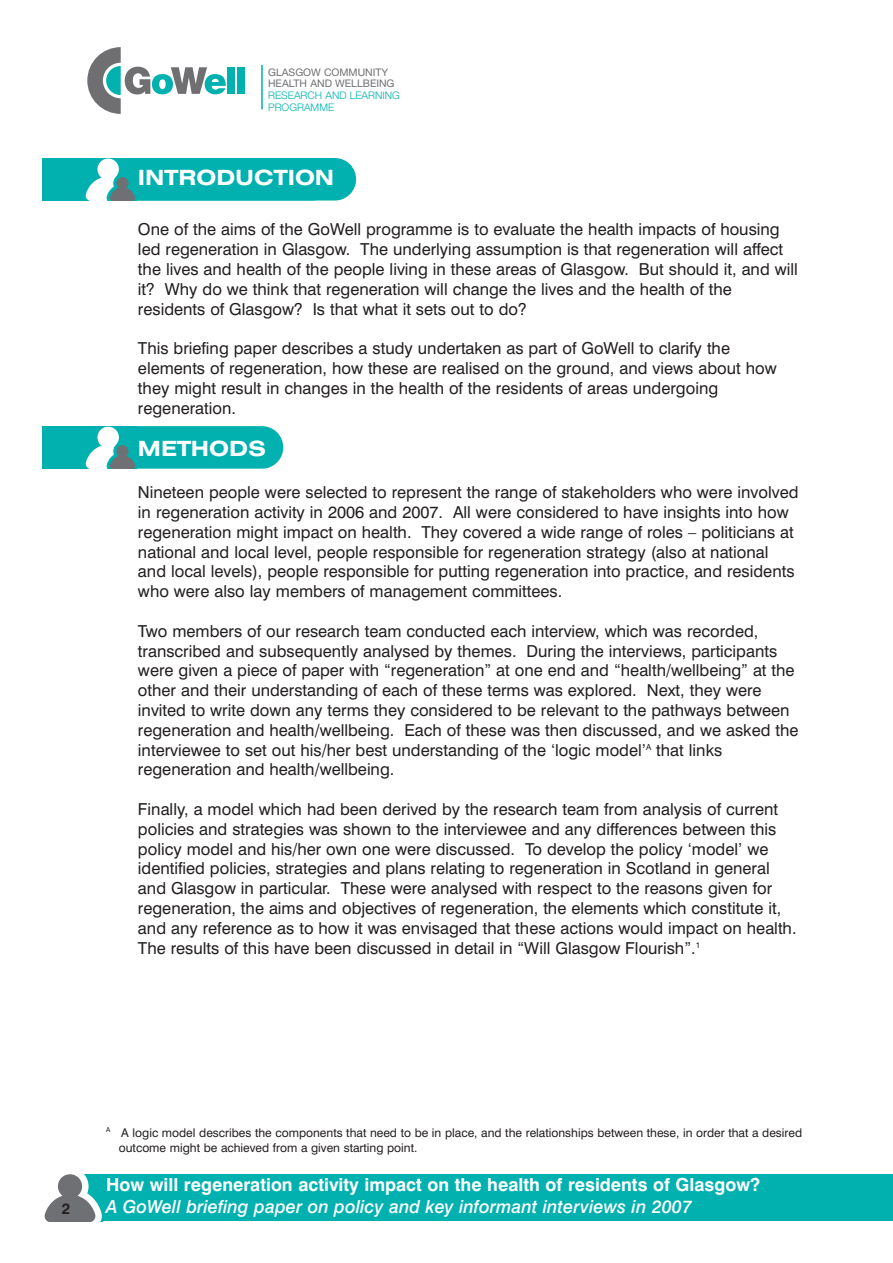
<style>
.page{position:relative;width:893px;height:1263px;background:#fff}
.page>*{position:absolute;margin:0;border:0;box-sizing:border-box;transform-origin:0 0}
.t1{font:700 expanded 21px "Swiss 721 BT";color:#fff}
.t2{font:700 18px "Swiss 721 BT";color:#fff}
.t3{font:italic 500 18px "Swiss 721 BT";color:#fff}
.t4{font:16.5px/19.8px "Swiss 721 BT";color:#231f20}
.t5{font:700 15px "Swiss 721 BT";color:#231f20}
.t6{font:12px/15.1px "Swiss 721 BT";color:#231f20}
.t7{font:10.5px/11.9px "Helvetica Neue";color:#6f7073}
.t8{font:300 10.5px/11.9px "Helvetica Neue";color:#00b1b0}
</style>
<div class="page">
<div style="left:85px;top:426px;width:198px;height:43px;background:#00b1b0;border-radius:21px"></div>
<div style="left:42px;top:426px;width:95px;height:43px;background:#00b1b0"></div>
<svg style="left:86px;top:427px;width:49px;height:42px"></svg>
<div style="left:0;top:1174px;width:893px;height:47px;background:#00b1b0"></div>
<div style="left:0;top:1174px;width:103px;height:47px;background:#fff"></div>
<svg style="left:45px;top:1174px;width:58px;height:47px"></svg>
<hr style="left:261px;top:65px;width:2px;height:44px;background:#00b1b0">
<div style="left:228px;top:67px;width:7px;height:27px;background:#00b1b0"></div>
<div style="left:237px;top:67px;width:7px;height:27px;background:#00b1b0"></div>
<svg style="left:87px;top:47px;width:139px;height:67px"></svg>
<div style="left:85px;top:158px;width:271px;height:43px;background:#00b1b0;border-radius:21px"></div>
<div style="left:42px;top:158px;width:95px;height:43px;background:#00b1b0"></div>
<svg style="left:86px;top:159px;width:49px;height:42px"></svg>
<p class="t7" style="left:268px;top:67px;width:128px">GLASGOW COMMUNITY<br>HEALTH AND WELLBEING</p>
<p class="t8" style="left:268px;top:91px;width:133px">RESEARCH AND LEARNING<br>PROGRAMME</p>
<p class="t1" style="left:138px;top:169px;width:198px">INTRODUCTION</p>
<p class="t4" style="left:138px;top:221px;width:661px">One of the aims of the GoWell programme is to evaluate the health impacts of housing led regeneration in Glasgow. The underlying assumption is that regeneration will affect the lives and health of the people living in these areas of Glasgow. But should it, and will it? Why do we think that regeneration will change the lives and the health of the residents of Glasgow? Is that what it sets out to do?</p>
<p class="t4" style="left:138px;top:340px;width:640px">This briefing paper describes a study undertaken as part of GoWell to clarify the elements of regeneration, how these are realised on the ground, and views about how they might result in changes in the health of the residents of areas undergoing regeneration.</p>
<p class="t1" style="left:138px;top:441px;width:130px">METHODS</p>
<p class="t4" style="left:138px;top:484px;width:662px">Nineteen people were selected to represent the range of stakeholders who were involved in regeneration activity in 2006 and 2007. All were considered to have insights into how regeneration might impact on health. They covered a wide range of roles – politicians at national and local level, people responsible for regeneration strategy (also at national and local levels), people responsible for putting regeneration into practice, and residents who were also lay members of management committees.</p>
<p class="t4" style="left:138px;top:622px;width:662px">Two members of our research team conducted each interview, which was recorded, transcribed and subsequently analysed by themes. During the interviews, participants were given a piece of paper with “regeneration” at one end and “health/wellbeing” at the other and their understanding of each of these terms was explored. Next, they were invited to write down any terms they considered to be relevant to the pathways between regeneration and health/wellbeing. Each of these was then discussed, and we asked the interviewee to set out his/her best understanding of the ‘logic model’<sup>A</sup> that links regeneration and health/wellbeing.</p>
<p class="t4" style="left:138px;top:801px;width:660px">Finally, a model which had been derived by the research team from analysis of current policies and strategies was shown to the interviewee and any differences between this policy model and his/her own one were discussed. To develop the policy ‘model’ we identified policies, strategies and plans relating to regeneration in Scotland in general and Glasgow in particular. These were analysed with respect to the reasons given for regeneration, the aims and objectives of regeneration, the elements which constitute it, and any reference as to how it was envisaged that these actions would impact on health.<br>The results of this have been discussed in detail in “Will Glasgow Flourish”.<sup>1</sup></p>
<p class="t6" style="left:119px;top:1126px;width:685px;text-indent:-13px"><sup>A</sup> A logic model describes the components that need to be in place, and the relationships between these, in order that a desired outcome might be achieved from a given starting point.</p>
<p class="t2" style="left:106px;top:1178px;width:656px">How will regeneration activity impact on the health of residents of Glasgow?</p>
<p class="t5" style="left:62px;top:1203px;width:10px">2</p>
<p class="t3" style="left:106px;top:1199px;width:587px">A GoWell briefing paper on policy and key informant interviews in 2007</p>
</div>
